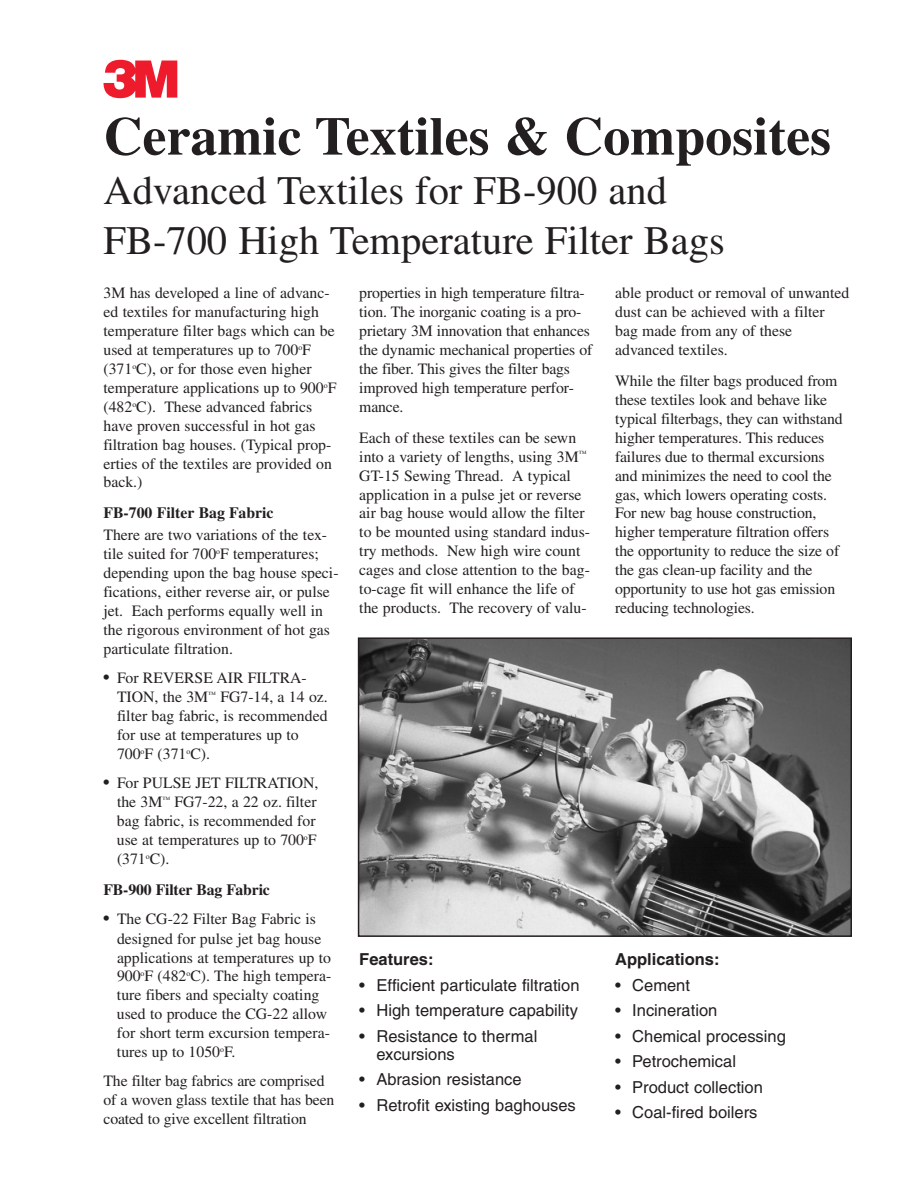
<style>
.page{position:relative;width:918px;height:1188px;background:#fff}
.page>*{position:absolute;margin:0;border:0;box-sizing:border-box;transform-origin:0 0}
.t1{font:700 54px "Times";color:#231f20}
.t2{font:54px "Logo 3 M Font";color:#ee1b2d}
.t3{font:40.5px/49.5px "Times";color:#231f20}
.t4{font:16.5px/18px "Helvetica";color:#231f20}
.t5{font:700 16.5px "Helvetica";color:#231f20}
.t6{font:15.75px/18.9px "Times";color:#231f20}
.t7{font:700 15.75px "Times";letter-spacing:-.01em;color:#231f20}
.s1{font-family:"Helvetica";font-size:16.5px}
</style>
<div class="page">
<img style="left:361px;top:640px;width:488px;height:294px">
<div style="left:358px;top:637px;width:494px;height:300px;border:2px solid #231f20"></div>
<h1 class="t2" style="left:104px;top:53px;width:88px">3</h1>
<h1 class="t1" style="left:104px;top:117px;width:729px">Ceramic Textiles &amp; Composites</h1>
<h2 class="t3" style="left:104px;top:170px;width:623px">Advanced Textiles for FB-900 and<br>FB-700 High Temperature Filter Bags</h2>
<p class="t6" style="left:103px;top:285px;width:234px">3M has developed a line of advanc&shy;ed textiles for manufacturing high temperature filter bags which can be used at temperatures up to 700<sup>o</sup>F (371<sup>o</sup>C), or for those even higher temperature applications up to 900<sup>o</sup>F (482<sup>o</sup>C). These advanced fabrics have proven successful in hot gas filtration bag houses. (Typical prop&shy;erties of the textiles are provided on back.)</p>
<p class="t7" style="left:104px;top:507px;width:172px">FB-700 Filter Bag Fabric</p>
<p class="t6" style="left:104px;top:527px;width:237px">There are two variations of the tex&shy;tile suited for 700<sup>o</sup>F temperatures; depending upon the bag house speci&shy;fications, either reverse air, or pulse jet. Each performs equally well in the rigorous environment of hot gas particulate filtration.</p>
<p class="t6" style="left:117px;top:669px;width:212px;text-indent:-14px"><span class="s1">•</span> For REVERSE AIR FILTRA-<br>TION, the 3M<sup>™</sup> FG7-14, a 14 oz. filter bag fabric, is recommended for use at temperatures up to<br>700<sup>o</sup>F (371<sup>o</sup>C).</p>
<p class="t6" style="left:117px;top:774px;width:203px;text-indent:-13px"><span class="s1">•</span> For PULSE JET FILTRATION, the 3M<sup>™</sup> FG7-22, a 22 oz. filter bag fabric, is recommended for use at temperatures up to 700<sup>o</sup>F (371<sup>o</sup>C).</p>
<p class="t7" style="left:104px;top:884px;width:168px">FB-900 Filter Bag Fabric</p>
<p class="t6" style="left:117px;top:911px;width:216px;text-indent:-13px"><span class="s1">•</span> The CG-22 Filter Bag Fabric is designed for pulse jet bag house applications at temperatures up to<br>900<sup>o</sup>F (482<sup>o</sup>C). The high tempera&shy;ture fibers and specialty coating used to produce the CG-22 allow for short term excursion tempera&shy;tures up to 1050<sup>o</sup>F.</p>
<p class="t6" style="left:104px;top:1073px;width:232px">The filter bag fabrics are comprised of a woven glass textile that has been coated to give excellent filtration</p>
<p class="t6" style="left:359px;top:285px;width:235px">properties in high temperature filtra&shy;tion. The inorganic coating is a pro&shy;prietary 3M innovation that enhances the dynamic mechanical properties of the fiber. This gives the filter bags improved high temperature perfor&shy;mance.</p>
<p class="t6" style="left:359px;top:430px;width:232px">Each of these textiles can be sewn into a variety of lengths, using 3M<sup>™ </sup>GT-15 Sewing Thread. A typical application in a pulse jet or reverse air bag house would allow the filter to be mounted using standard indus&shy;try methods. New high wire count cages and close attention to the bag&shy;to-cage fit will enhance the life of the products. The recovery of valu-</p>
<p class="t6" style="left:615px;top:285px;width:236px">able product or removal of unwanted dust can be achieved with a filter bag made from any of these advanced textiles.</p>
<p class="t6" style="left:615px;top:373px;width:229px">While the filter bags produced from these textiles look and behave like typical filterbags, they can withstand higher temperatures. This reduces failures due to thermal excursions and minimizes the need to cool the gas, which lowers operating costs.<br>For new bag house construction, higher temperature filtration offers the opportunity to reduce the size of the gas clean-up facility and the opportunity to use hot gas emission reducing technologies.</p>
<p class="t5" style="left:615px;top:953px;width:106px">Applications:</p>
<p class="t4" style="left:615px;top:977px;width:76px">• Cement</p>
<p class="t4" style="left:615px;top:1003px;width:104px">• Incineration</p>
<p class="t4" style="left:615px;top:1028px;width:172px">• Chemical processing</p>
<p class="t4" style="left:615px;top:1054px;width:122px">• Petrochemical</p>
<p class="t4" style="left:615px;top:1079px;width:149px">• Product collection</p>
<p class="t4" style="left:615px;top:1105px;width:144px">• Coal-fired boilers</p>
<p class="t5" style="left:359px;top:953px;width:76px">Features:</p>
<p class="t4" style="left:359px;top:977px;width:222px">• Efficient particulate filtration</p>
<p class="t4" style="left:359px;top:1003px;width:220px">• High temperature capability</p>
<p class="t4" style="left:376px;top:1028px;width:162px;text-indent:-17px">• Resistance to thermal excursions</p>
<p class="t4" style="left:359px;top:1072px;width:164px">• Abrasion resistance</p>
<p class="t4" style="left:359px;top:1097px;width:218px">• Retrofit existing baghouses</p>
</div>
